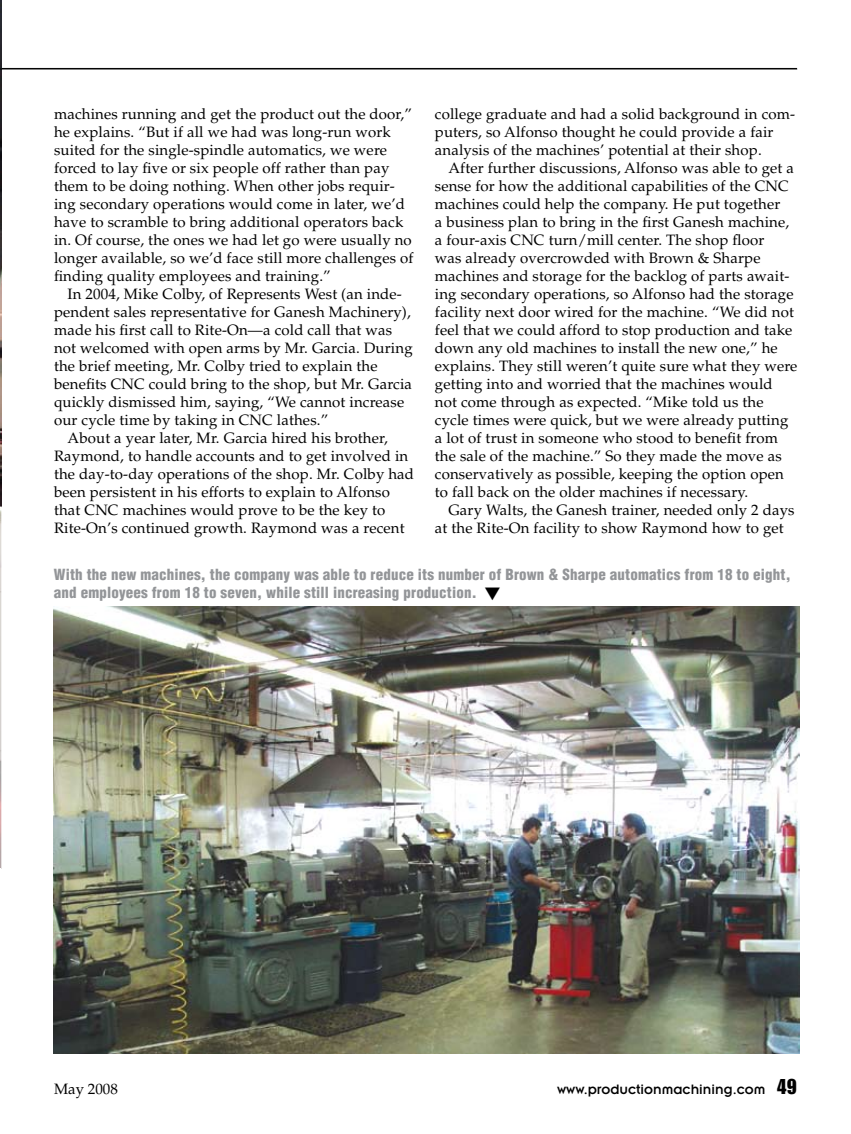
<style>
.page{position:relative;width:851px;height:1134px;background:#fff}
.page>*{position:absolute;margin:0;border:0;box-sizing:border-box;transform-origin:0 0}
.t1{font:15px/18px "Palatino LT Std";letter-spacing:.01em;color:#000}
.t2{font:900 condensed 15px/18px "Helvetica LT Std";letter-spacing:.01em;color:#939598}
.t3{font:15px "Insignia LT Std";color:#000}
.s1{color:#000}
.s2{font-family:"Impact LT Std";font-size:21px}
</style>
<div class="page">
<hr style="left:0;top:68px;width:797px;height:1px;background:#000">
<img style="left:0;top:0;width:1px;height:507px">
<svg style="left:0;top:507px;width:2px;height:362px"></svg>
<img style="left:54px;top:606px;width:745px;height:447px">
<hr style="left:0;top:69px;width:797px;height:1px;background:#000">
<p class="t1" style="left:54px;top:105px;width:361px">machines running and get the product out the door,” he explains. “But if all we had was long-run work suited for the single-spindle automatics, we were forced to lay five or six people off rather than pay them to be doing nothing. When other jobs requir&shy;ing secondary operations would come in later, we’d have to scramble to bring additional operators back in. Of course, the ones we had let go were usually no longer available, so we’d face still more challenges of finding quality employees and training.”</p>
<p class="t1" style="left:68px;top:285px;width:336px">In 2004, Mike Colby, of Represents West (an inde-</p>
<p class="t1" style="left:54px;top:303px;width:358px">pendent sales representative for Ganesh Machinery),</p>
<p class="t1" style="left:54px;top:321px;width:339px">made his first call to Rite-On—a cold call that was</p>
<p class="t1" style="left:54px;top:339px;width:360px">not welcomed with open arms by Mr. Garcia. During</p>
<p class="t1" style="left:54px;top:357px;width:325px">the brief meeting, Mr. Colby tried to explain the</p>
<p class="t1" style="left:54px;top:375px;width:359px">benefits CNC could bring to the shop, but Mr. Garcia</p>
<p class="t1" style="left:54px;top:393px;width:352px">quickly dismissed him, saying, “We cannot increase</p>
<p class="t1" style="left:54px;top:411px;width:276px">our cycle time by taking in CNC lathes.”</p>
<p class="t1" style="left:68px;top:429px;width:322px">About a year later, Mr. Garcia hired his brother,</p>
<p class="t1" style="left:54px;top:447px;width:356px">Raymond, to handle accounts and to get involved in</p>
<p class="t1" style="left:54px;top:465px;width:361px">the day-to-day operations of the shop. Mr. Colby had</p>
<p class="t1" style="left:54px;top:483px;width:337px">been persistent in his efforts to explain to Alfonso</p>
<p class="t1" style="left:54px;top:501px;width:333px">that CNC machines would prove to be the key to</p>
<p class="t1" style="left:54px;top:519px;width:352px">Rite-On’s continued growth. Raymond was a recent</p>
<p class="t1" style="left:435px;top:105px;width:362px">college graduate and had a solid background in com&shy;puters, so Alfonso thought he could provide a fair analysis of the machines’ potential at their shop.</p>
<p class="t1" style="left:435px;top:159px;width:364px;text-indent:14px">After further discussions, Alfonso was able to get a sense for how the additional capabilities of the CNC machines could help the company. He put together<br>a business plan to bring in the first Ganesh machine, a four-axis CNC turn/mill center. The shop floor<br>was already overcrowded with Brown &amp; Sharpe machines and storage for the backlog of parts await&shy;ing secondary operations, so Alfonso had the storage facility next door wired for the machine. “We did not feel that we could afford to stop production and take down any old machines to install the new one,” he explains. They still weren’t quite sure what they were getting into and worried that the machines would not come through as expected. “Mike told us the cycle times were quick, but we were already putting a lot of trust in someone who stood to benefit from the sale of the machine.” So they made the move as conservatively as possible, keeping the option open to fall back on the older machines if necessary.</p>
<p class="t1" style="left:435px;top:501px;width:361px;text-indent:14px">Gary Walts, the Ganesh trainer, needed only 2 days at the Rite-On facility to show Raymond how to get</p>
<p class="t2" style="left:54px;top:565px;width:738px">With the new machines, the company was able to reduce its number of Brown &amp; Sharpe automatics from 18 to eight, and employees from 18 to seven, while still increasing production. <span class="s1">▼</span></p>
<p class="t1" style="left:54px;top:1081px;width:65px">May 2008</p>
<p class="t3" style="left:557px;top:1082px;width:241px">www.productionmachining.com <span class="s2">49</span></p>
</div>
